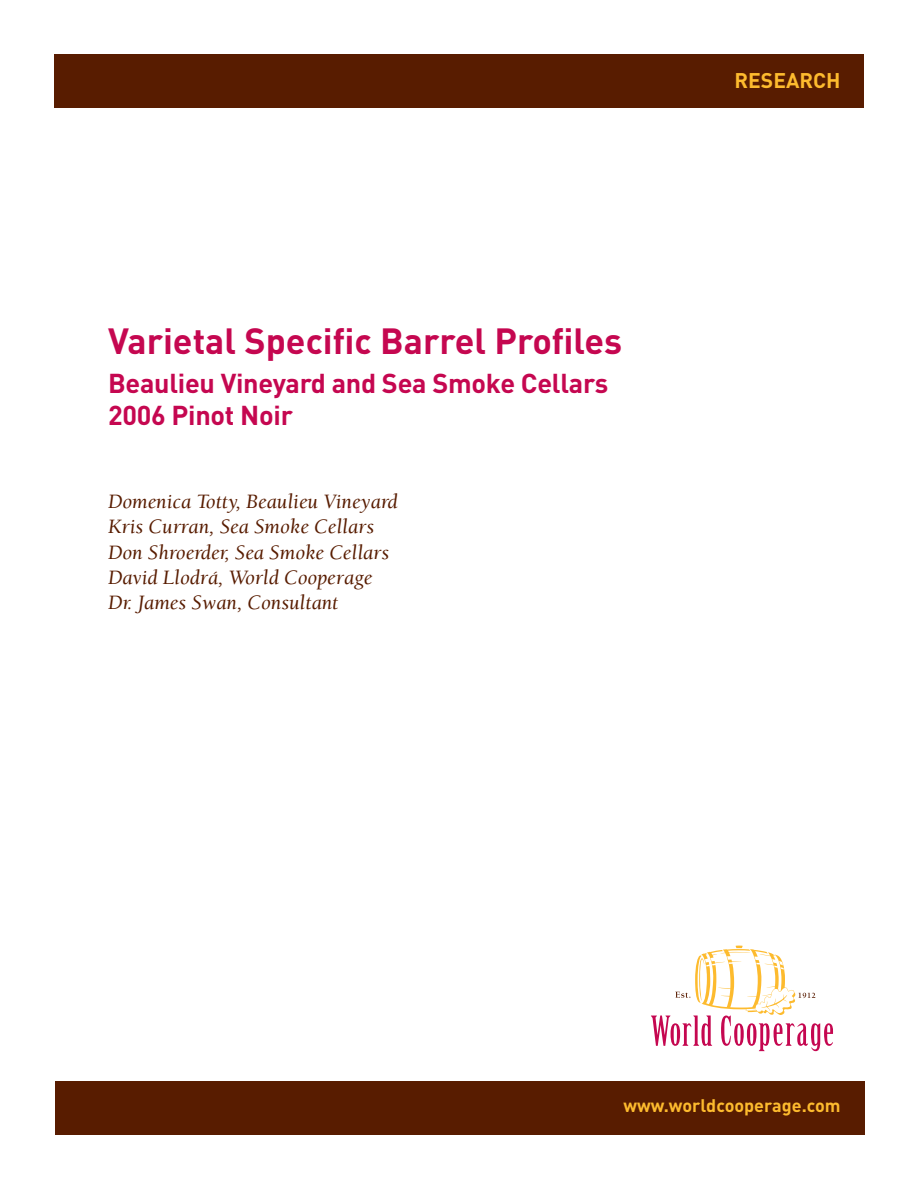
<style>
.page{position:relative;width:918px;height:1188px;background:#fff}
.page>*{position:absolute;margin:0;border:0;box-sizing:border-box;transform-origin:0 0}
.t1{font:700 36px "DIN";color:#c50750}
.t2{font:700 27px/32.4px "DIN";letter-spacing:-.01em;color:#c50750}
.t3{font:italic 21px/25.2px "Berkeley";color:#581c00}
.t4{font:700 21px "DIN";color:#fdbb2e}
.t5{font:700 18px "DIN";color:#fdbb2e}
</style>
<div class="page">
<svg style="left:651px;top:946px;width:182px;height:105px"></svg>
<div style="left:54px;top:54px;width:810px;height:54px;background:#581c00"></div>
<div style="left:55px;top:1081px;width:810px;height:54px;background:#581c00"></div>
<h1 class="t1" style="left:108px;top:317px;width:516px">Varietal Specific Barrel Profiles</h1>
<p class="t2" style="left:108px;top:366px;width:502px">Beaulieu Vineyard and Sea Smoke Cellars<br>2006 Pinot Noir</p>
<p class="t3" style="left:108px;top:490px;width:291px">Domenica Totty, Beaulieu Vineyard<br>Kris Curran, Sea Smoke Cellars<br>Don Shroerder, Sea Smoke Cellars<br>David Llodrá, World Cooperage<br>Dr. James Swan, Consultant</p>
<p class="t4" style="left:735px;top:66px;width:108px">RESEARCH</p>
<p class="t5" style="left:624px;top:1094px;width:219px">www.worldcooperage.com</p>
</div>
